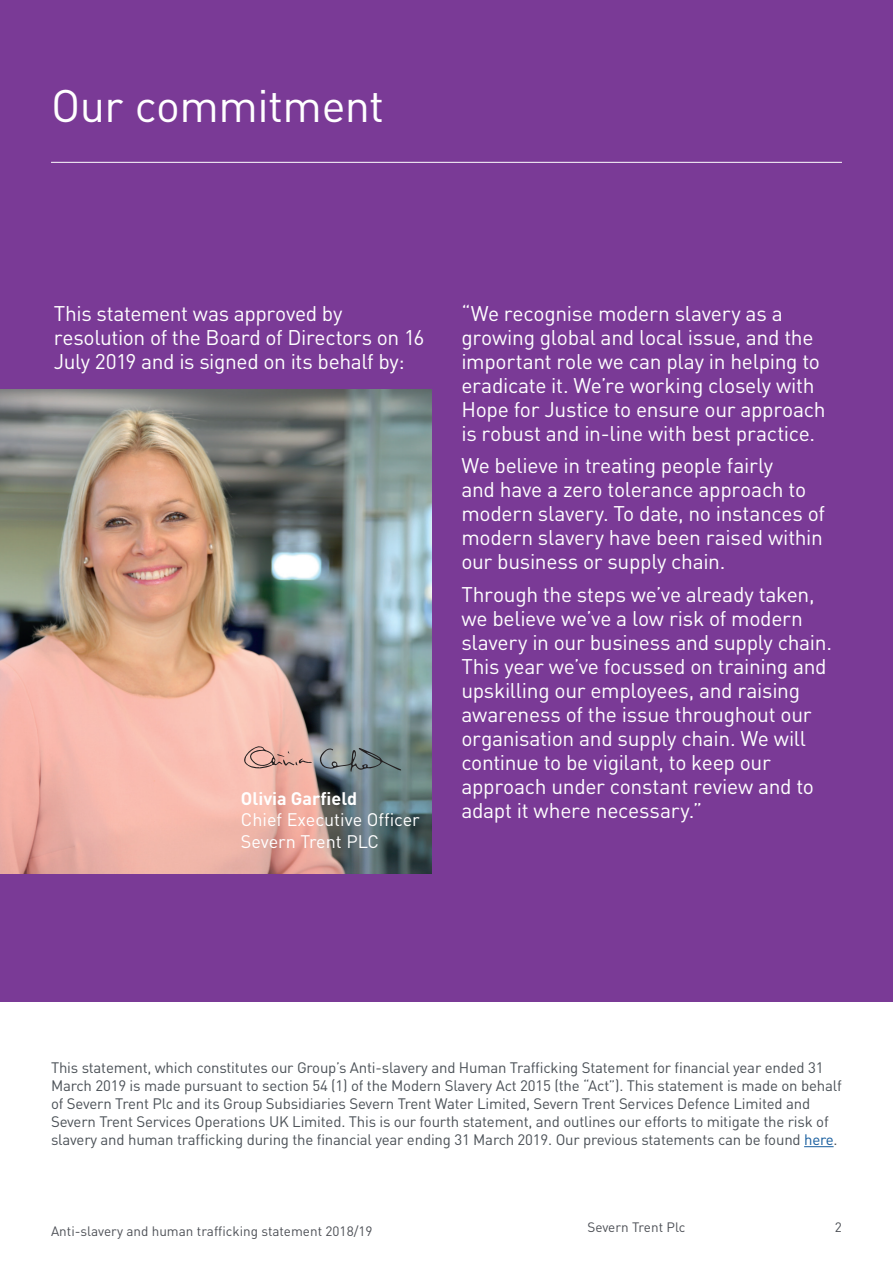
<style>
.page{position:relative;width:893px;height:1263px;background:#fff}
.page>*{position:absolute;margin:0;border:0;box-sizing:border-box;transform-origin:0 0}
.t1{font:45px "DINOT";letter-spacing:-.015em;color:#fff}
.t2{font:21px/24px "DINOT";letter-spacing:-.015em;color:#fff}
.t3{font:18px/21.6px "DINOT";color:#fff}
.t4{font:700 18px "DINOT";color:#fff}
.t5{font:15px/18px "DINOT";letter-spacing:-.01em;color:#4b5157}
.t6{font:13.5px "DINOT";color:#4d5056}
.s1{color:#175d9e}
</style>
<div class="page">
<div style="left:0;top:0;width:893px;height:1001px;background:#7a3a96"></div>
<img style="left:0;top:390px;width:432px;height:483px">
<hr style="left:804px;top:1146px;width:30px;height:1px;background:#175d9e">
<svg style="left:244px;top:746px;width:157px;height:26px;background:#a59692"></svg>
<hr style="left:51px;top:162px;width:791px;height:1px;background:#fff">
<h1 class="t1" style="left:51px;top:78px;width:335px">Our commitment</h1>
<p class="t2" style="left:54px;top:301px;width:372px">This statement was approved by resolution of the Board of Directors on 16<br>July 2019 and is signed on its behalf by:</p>
<p class="t4" style="left:241px;top:787px;width:118px">Olivia Garfield</p>
<p class="t3" style="left:241px;top:809px;width:180px">Chief Executive Officer<br>Severn Trent PLC</p>
<p class="t2" style="left:461px;top:301px;width:366px">“We recognise modern slavery as a growing global and local issue, and the important role we can play in helping to eradicate it. We’re working closely with Hope for Justice to ensure our approach is robust and in-line with best practice.</p>
<p class="t2" style="left:461px;top:453px;width:365px">We believe in treating people fairly<br>and have a zero tolerance approach to modern slavery. To date, no instances of modern slavery have been raised within our business or supply chain.</p>
<p class="t2" style="left:461px;top:582px;width:372px">Through the steps we’ve already taken, we believe we’ve a low risk of modern slavery in our business and supply chain.<br>This year we’ve focussed on training and upskilling our employees, and raising awareness of the issue throughout our organisation and supply chain. We will continue to be vigilant, to keep our approach under constant review and to adapt it where necessary.”</p>
<p class="t5" style="left:51px;top:1058px;width:792px">This statement, which constitutes our Group’s Anti-slavery and Human Trafficking Statement for financial year ended 31<br>March 2019 is made pursuant to section 54 (1) of the Modern Slavery Act 2015 (the “Act”). This statement is made on behalf of Severn Trent Plc and its Group Subsidiaries Severn Trent Water Limited, Severn Trent Services Defence Limited and Severn Trent Services Operations UK Limited. This is our fourth statement, and outlines our efforts to mitigate the risk of slavery and human trafficking during the financial year ending 31 March 2019. Our previous statements can be found <span class="s1">here</span>.</p>
<p class="t6" style="left:51px;top:1223px;width:323px">Anti-slavery and human trafficking statement 2018/19</p>
<p class="t6" style="left:587px;top:1218px;width:100px">Severn Trent Plc</p>
<p class="t6" style="left:835px;top:1218px;width:9px">2</p>
</div>
